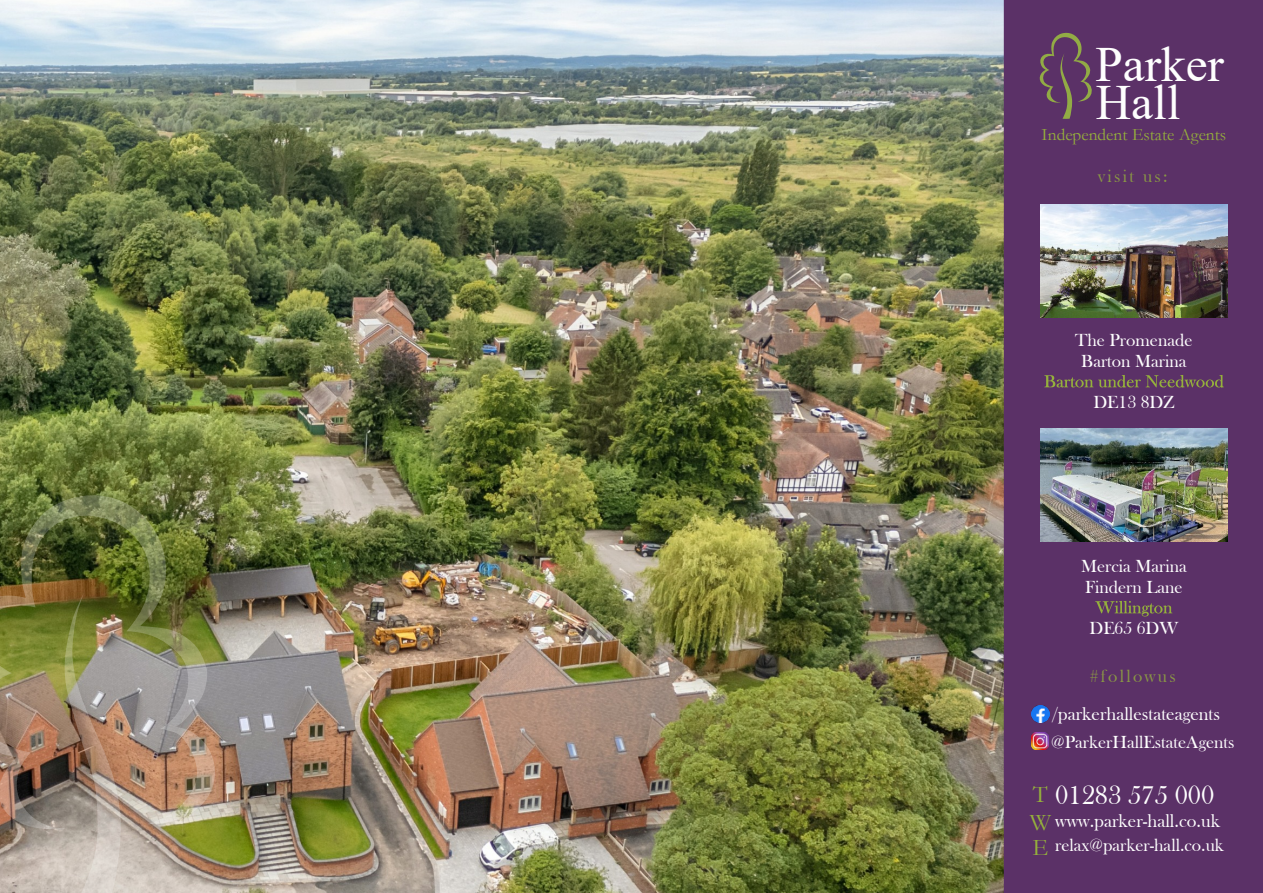
<style>
.page{position:relative;width:1263px;height:893px;background:#fff}
.page>*{position:absolute;margin:0;border:0;box-sizing:border-box;transform-origin:0 0}
.t1{font:49.2px "Times New Roman";color:#fefefe}
.t2{font:27px "Bask Old Face";color:#fefefe}
.t3{font:24px/52.2px "Garamond";color:#95b03c}
.t4{font:18.75px "Bask Old Face";color:#fefefe}
.t5{font:18px/20.5px "Bask Old Face";color:#fefefe;text-align:center}
.t6{font:18px "Bask Old Face";color:#fff}
.t7{font:18px "Bask Old Face";letter-spacing:.125em;color:rgb(149 176 60/.8)}
.t8{font:17.4px "Garamond";color:#95b03c}
</style>
<div class="page">
<div style="left:1001px;top:0;width:262px;height:893px;background:#5b3167"></div>
<svg style="left:1044px;top:375px;width:180px;height:13px"></svg>
<svg style="left:1095px;top:601px;width:77px;height:15px"></svg>
<img style="left:0;top:0;width:1004px;height:893px">
<img style="left:1031px;top:705px;width:18px;height:18px">
<img style="left:1032px;top:732px;width:17px;height:18px">
<svg style="left:1039px;top:32px;width:53px;height:87px"></svg>
<img style="left:1040px;top:429px;width:188px;height:113px">
<img style="left:1040px;top:204px;width:188px;height:113px">
<svg style="left:64px;top:831px;width:57px;height:62px;background:#d1c8c0"></svg>
<img style="left:0;top:476px;width:237px;height:355px">
<h1 class="t1" style="left:1095px;top:47px;width:130px">Parker</h1>
<h1 class="t1" style="left:1096px;top:85px;width:86px">Hall</h1>
<p class="t8" style="left:1042px;top:128px;width:186px">Independent Estate Agents</p>
<p class="t7" style="left:1098px;top:169px;width:71px">visit us:</p>
<p class="t5" style="left:1075px;top:331px;width:119px">The Promenade<br>Barton Marina</p>
<p class="t5" style="left:1093px;top:393px;width:83px">DE13 8DZ</p>
<p class="t5" style="left:1081px;top:557px;width:107px;text-align:left">Mercia Marina<br>Findern Lane</p>
<p class="t5" style="left:1089px;top:619px;width:90px">DE65 6DW</p>
<p class="t7" style="left:1090px;top:669px;width:87px">#followus</p>
<p class="t4" style="left:1052px;top:707px;width:169px">/parkerhallestateagents</p>
<p class="t5" style="left:1051px;top:733px;width:185px">@ParkerHallEstateAgents</p>
<h2 class="t2" style="left:1055px;top:785px;width:161px">01283 575 000</h2>
<p class="t4" style="left:1055px;top:814px;width:166px">www.parker-hall.co.uk</p>
<p class="t6" style="left:1055px;top:839px;width:170px">relax@parker-hall.co.uk</p>
<h3 class="t3" style="left:1032px;top:772px;width:17px">T<br>E</h3>
<h3 class="t3" style="left:1030px;top:799px;width:23px">W</h3>
</div>
